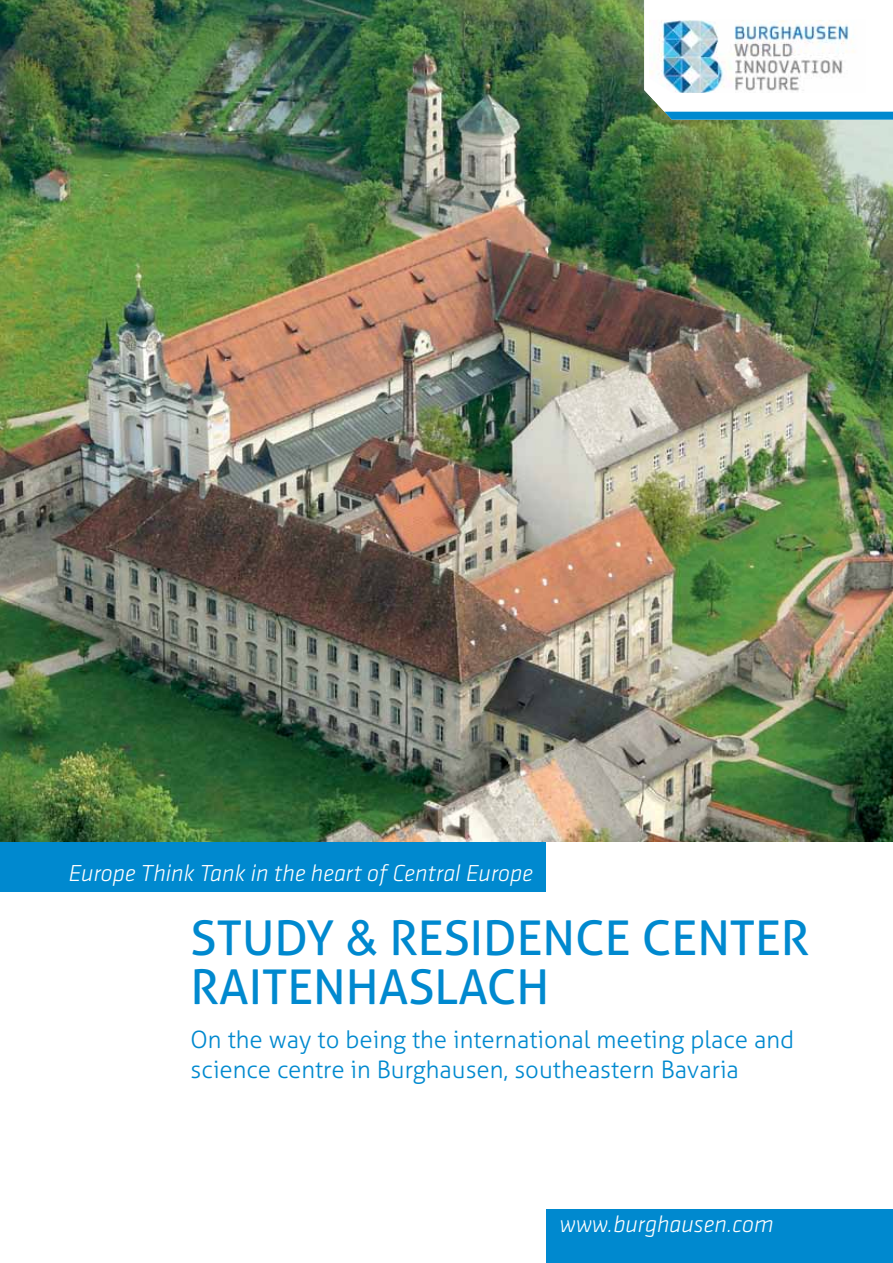
<style>
.page{position:relative;width:893px;height:1263px;background:#fff}
.page>*{position:absolute;margin:0;border:0;box-sizing:border-box;transform-origin:0 0}
.t1{font:48px/49.5px "Aller";color:#0089cf}
.t2{font:300 24px/30px "Aller";color:#0089cf}
.t3{font:italic 300 24px "Klavika Basic";color:#fff}
.s1{font-family:"Arial"}
</style>
<div class="page">
<img style="left:0;top:0;width:893px;height:842px">
<div style="left:547px;top:1210px;width:346px;height:53px;background:#0089cf"></div>
<div style="left:0;top:842px;width:546px;height:50px;background:#0089cf"></div>
<svg style="left:644px;top:0;width:249px;height:120px"></svg>
<img style="left:649px;top:20px;width:217px;height:73px">
<p class="t3" style="left:69px;top:859px;width:466px">Europe Think Tank in the heart of Central Europe</p>
<h1 class="t1" style="left:191px;top:913px;width:610px">STUDY <span class="s1">&amp;</span> RESIDENCE CENTER<br>RAITENHASLACH</h1>
<p class="t2" style="left:191px;top:1024px;width:605px">On the way to being the international meeting place and science centre in Burghausen, southeastern Bavaria</p>
<p class="t3" style="left:559px;top:1209px;width:216px">www.burghausen.com</p>
</div>
